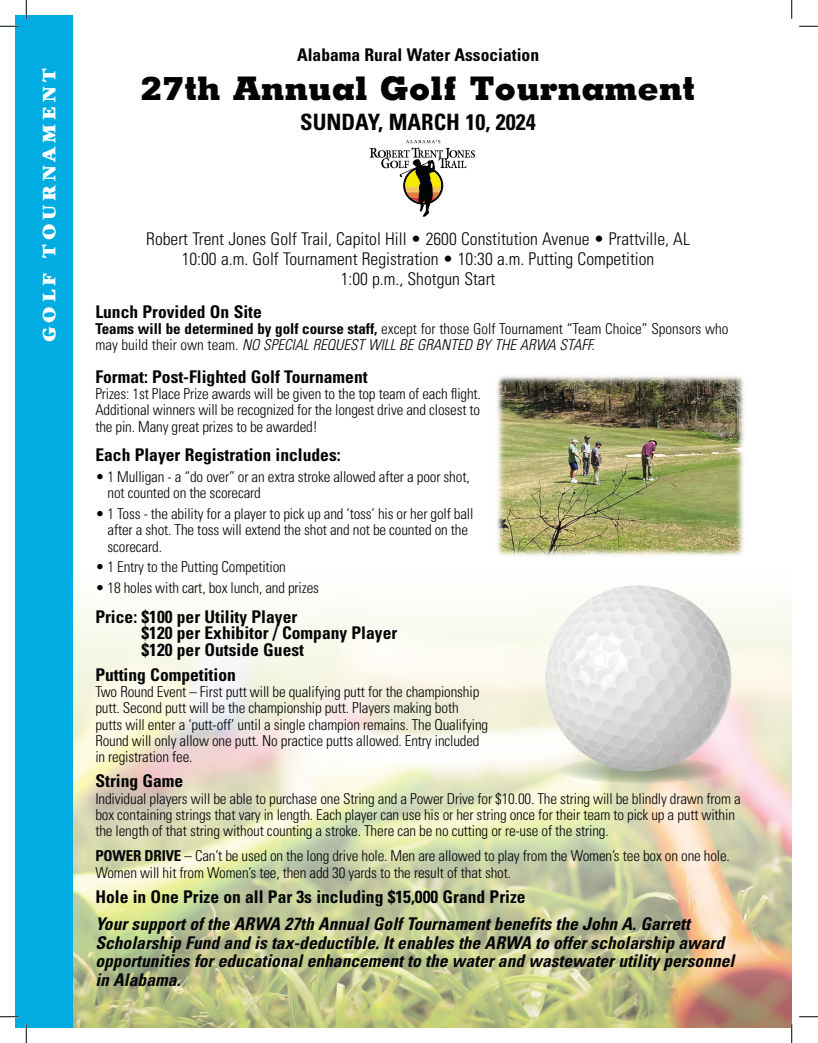
<style>
.page{position:relative;width:818px;height:1043px;background:#fff}
.page>*{position:absolute;margin:0;border:0;box-sizing:border-box;transform-origin:0 0}
.t1{font:800 32.5px "Memphis";color:#020304}
.t2{font:700 condensed 22.5px "Univers LT Std";color:#020304}
.t3{font:900 20px "Garamond";letter-spacing:.2em;color:#fff}
.t4{font:700 condensed 17.5px/16.2px "Univers LT Std";color:#020304}
.t5{font:italic 700 condensed 17.5px/18.5px "Univers LT Std";color:#020304}
.t6{font:300 condensed 17.5px/20px "Univers LT Std";color:#020304;text-align:center}
.t7{font:300 condensed 15px/16.2px "Univers LT Std";letter-spacing:-.01em;color:#020304}
.s1{font-weight:700}
.s2{font-style:italic}
</style>
<div class="page">
<img style="left:72px;top:550px;width:719px;height:477px">
<svg style="left:369px;top:140px;width:106px;height:77px"></svg>
<img style="left:494px;top:376px;width:252px;height:182px">
<div style="left:15px;top:15px;width:57px;height:1013px;background:#00ace1"></div>
<svg style="left:557px;top:756px;width:166px;height:27px"></svg>
<svg style="left:545px;top:585px;width:186px;height:187px"></svg>
<img style="left:580px;top:665px;width:15px;height:17px">
<img style="left:596px;top:668px;width:17px;height:18px">
<img style="left:608px;top:653px;width:18px;height:18px">
<img style="left:590px;top:650px;width:16px;height:18px">
<img style="left:602px;top:636px;width:17px;height:17px">
<img style="left:586px;top:635px;width:15px;height:16px">
<img style="left:576px;top:649px;width:13px;height:16px">
<svg style="left:0;top:25px;width:19px;height:2px"></svg>
<svg style="left:799px;top:25px;width:19px;height:2px"></svg>
<svg style="left:0;top:1015px;width:19px;height:2px"></svg>
<svg style="left:799px;top:1016px;width:19px;height:1px"></svg>
<svg style="left:25px;top:0;width:2px;height:19px"></svg>
<svg style="left:25px;top:1024px;width:2px;height:18px"></svg>
<svg style="left:791px;top:0;width:1px;height:19px"></svg>
<svg style="left:790px;top:1024px;width:2px;height:18px"></svg>
<h3 class="t3" style="left:38px;top:342px;width:275px;rotate:-90deg">GOLF TOURNAMENT</h3>
<p class="t4" style="left:297px;top:46px;width:243px">Alabama Rural Water Association</p>
<h1 class="t1" style="left:141px;top:67px;width:555px">27th Annual Golf Tournament</h1>
<h2 class="t2" style="left:300px;top:108px;width:237px">SUNDAY, MARCH 10, 2024</h2>
<p class="t6" style="left:146px;top:229px;width:545px">Robert Trent Jones Golf Trail, Capitol Hill • 2600 Constitution Avenue • Prattville, AL<br>10:00 a.m. Golf Tournament Registration • 10:30 a.m. Putting Competition<br>1:00 p.m., Shotgun Start</p>
<p class="t4" style="left:95px;top:303px;width:168px">Lunch Provided On Site</p>
<p class="t7" style="left:95px;top:321px;width:634px"><span class="s1">Teams will be determined by golf course staff,</span> except for those Golf Tournament “Team Choice” Sponsors who may build their own team. <span class="s2">NO SPECIAL REQUEST WILL BE GRANTED BY THE ARWA STAFF.</span></p>
<p class="t4" style="left:95px;top:368px;width:274px">Format: Post-Flighted Golf Tournament</p>
<p class="t7" style="left:95px;top:386px;width:387px;text-align:justify">Prizes: 1st Place Prize awards will be given to the top team of each flight.<br>Additional winners will be recognized for the longest drive and closest to the pin. Many great prizes to be awarded!</p>
<p class="t4" style="left:95px;top:447px;width:247px">Each Player Registration includes:</p>
<p class="t7" style="left:107px;top:469px;width:363px;text-indent:-12px">• 1 Mulligan - a “do over” or an extra stroke allowed after a poor shot, not counted on the scorecard</p>
<p class="t7" style="left:107px;top:506px;width:367px;text-indent:-12px">• 1 Toss - the ability for a player to pick up and ‘toss’ his or her golf ball after a shot. The toss will extend the shot and not be counted on the scorecard.</p>
<p class="t7" style="left:95px;top:559px;width:192px">• 1 Entry to the Putting Competition</p>
<p class="t7" style="left:95px;top:580px;width:225px">• 18 holes with cart, box lunch, and prizes</p>
<p class="t4" style="left:141px;top:608px;width:257px;text-indent:-46px">Price: $100 per Utility Player<br>$120 per Exhibitor / Company Player $120 per Outside Guest</p>
<p class="t4" style="left:95px;top:666px;width:142px">Putting Competition</p>
<p class="t7" style="left:95px;top:683px;width:394px">Two Round Event – First putt will be qualifying putt for the championship putt. Second putt will be the championship putt. Players making both putts will enter a ‘putt-off’ until a single champion remains. The Qualifying Round will only allow one putt. No practice putts allowed. Entry included in registration fee.</p>
<p class="t4" style="left:95px;top:773px;width:89px">String Game</p>
<p class="t7" style="left:95px;top:790px;width:646px">Individual players will be able to purchase one String and a Power Drive for $10.00. The string will be blindly drawn from a box containing strings that vary in length. Each player can use his or her string once for their team to pick up a putt within the length of that string without counting a stroke. There can be no cutting or re-use of the string.</p>
<p class="t7" style="left:95px;top:848px;width:636px"><span class="s1">POWER DRIVE</span> – Can’t be used on the long drive hole. Men are allowed to play from the Women’s tee box on one hole.<br>Women will hit from Women’s tee, then add 30 yards to the result of that shot.</p>
<p class="t4" style="left:95px;top:888px;width:431px">Hole in One Prize on all Par 3s including $15,000 Grand Prize</p>
<p class="t5" style="left:95px;top:915px;width:640px">Your support of the ARWA 27th Annual Golf Tournament benefits the John A. Garrett Scholarship Fund and is tax-deductible. It enables the ARWA to offer scholarship award opportunities for educational enhancement to the water and wastewater utility personnel in Alabama.</p>
</div>
